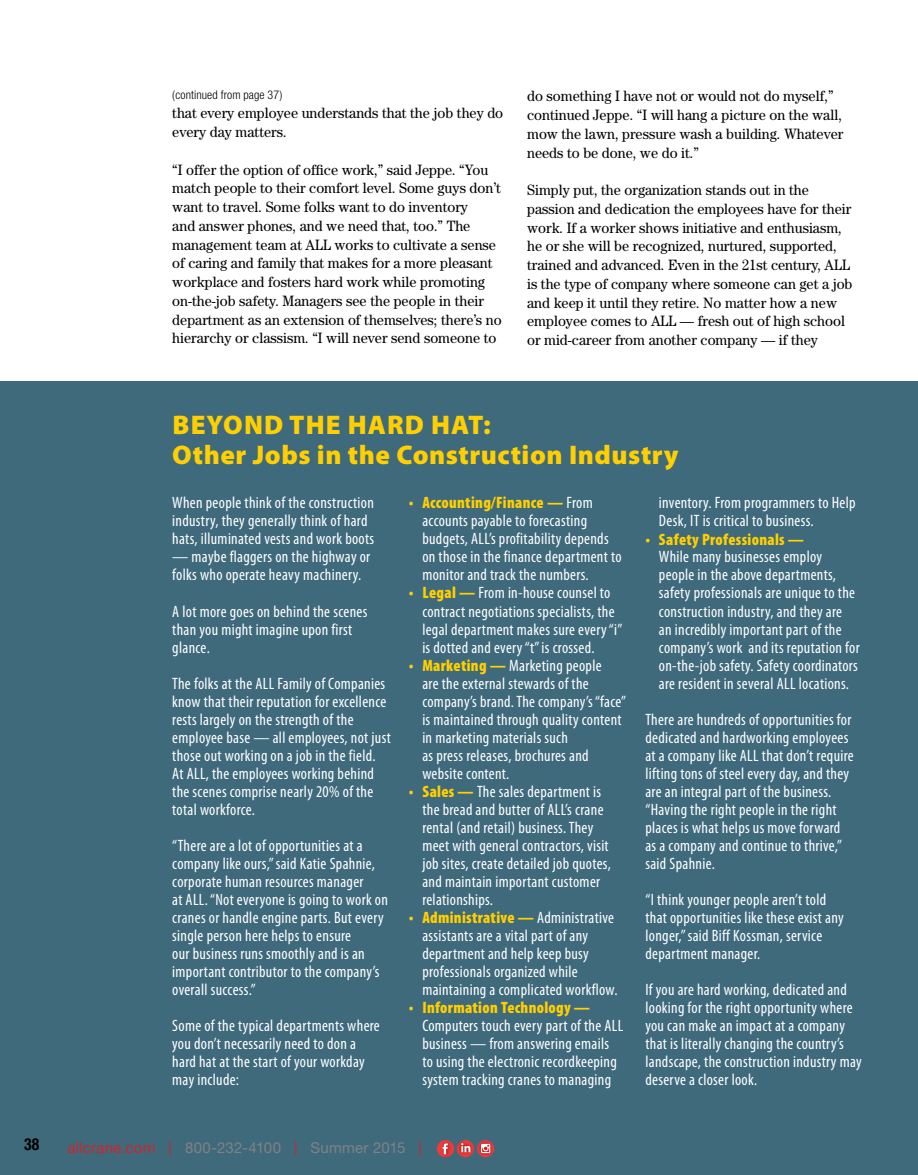
<style>
.page{position:relative;width:918px;height:1175px;background:#fff}
.page>*{position:absolute;margin:0;border:0;box-sizing:border-box;transform-origin:0 0}
.t1{font:900 27px/30px "Myriad Pro";letter-spacing:.02em;color:#ffcf01}
.t2{font:condensed 16.5px/18px "Myriad Pro";letter-spacing:.02em;color:#fff}
.t3{font:900 condensed 16.5px "Myriad Pro";letter-spacing:.02em;color:#ffcf01}
.t4{font:700 condensed 16.5px "Helvetica Neue";color:#000;scale:.95 1}
.t5{font:15px/18.8px "Century";color:#000;scale:.95 1}
.t6{font:15px "Helvetica Neue";letter-spacing:.015em;color:#808285}
.t7{font:300 condensed 12px "Helvetica Neue";letter-spacing:.01em;color:#000}
.s1{font-weight:900;color:#ffcf01}
.s2{color:#d2232a}
</style>
<div class="page">
<div style="left:0;top:381px;width:918px;height:793px;background:#3f6a7c"></div>
<div style="left:437px;top:1140px;width:17px;height:17px;background:#ef3a3b;border-radius:50%"></div>
<img style="left:439px;top:1140px;width:14px;height:18px">
<svg style="left:443px;top:1143px;width:5px;height:11px"></svg>
<div style="left:457px;top:1140px;width:17px;height:17px;background:#ef3a3b;border-radius:50%"></div>
<img style="left:457px;top:1140px;width:11px;height:15px">
<img style="left:460px;top:1141px;width:14px;height:15px">
<svg style="left:461px;top:1143px;width:9px;height:9px"></svg>
<img style="left:477px;top:1140px;width:18px;height:17px">
<svg style="left:481px;top:1143px;width:9px;height:10px"></svg>
<p class="t7" style="left:172px;top:88px;width:112px">(continued from page 37)</p>
<p class="t5" style="left:172px;top:103px;width:350px">that every employee understands that the job they do every day matters.</p>
<p class="t5" style="left:172px;top:160px;width:348px">“I offer the option of office work,” said Jeppe. “You match people to their comfort level. Some guys don’t want to travel. Some folks want to do inventory<br>and answer phones, and we need that, too.” The management team at ALL works to cultivate a sense of caring and family that makes for a more pleasant workplace and fosters hard work while promoting on-the-job safety. Managers see the people in their department as an extension of themselves; there’s no hierarchy or classism. “I will never send someone to</p>
<p class="t5" style="left:527px;top:86px;width:334px">do something I have not or would not do myself,” continued Jeppe. “I will hang a picture on the wall, mow the lawn, pressure wash a building. Whatever needs to be done, we do it.”</p>
<p class="t5" style="left:527px;top:180px;width:344px">Simply put, the organization stands out in the passion and dedication the employees have for their work. If a worker shows initiative and enthusiasm, he or she will be recognized, nurtured, supported, trained and advanced. Even in the 21st century, ALL is the type of company where someone can get a job and keep it until they retire. No matter how a new employee comes to ALL — fresh out of high school or mid-career from another company — if they</p>
<h1 class="t1" style="left:172px;top:408px;width:508px">Beyon d the Hard Hat:<br>Other Jobs in the Construction Industry</h1>
<p class="t2" style="left:172px;top:494px;width:203px">When people think of the construction industry, they generally think of hard hats, illuminated vests and work boots</p>
<p class="t2" style="left:172px;top:548px;width:200px">— maybe flaggers on the highway or folks who operate heavy machinery.</p>
<p class="t2" style="left:172px;top:602px;width:197px">A lot more goes on behind the scenes than you might imagine upon first glance.</p>
<p class="t2" style="left:172px;top:674px;width:220px">The folks at the ALL Family of Companies know that their reputation for excellence rests largely on the strength of the employee base — all employees, not just those out working on a job in the field.<br>At ALL, the employees working behind the scenes comprise nearly 20% of the total workforce.</p>
<p class="t2" style="left:172px;top:836px;width:217px">“There are a lot of opportunities at a company like ours,” said Katie Spahnie, corporate human resources manager<br>at ALL. “Not everyone is going to work on cranes or handle engine parts. But every single person here helps to ensure<br>our business runs smoothly and is an important contributor to the company’s overall success.”</p>
<p class="t2" style="left:172px;top:1016px;width:209px">Some of the typical departments where you don’t necessarily need to don a hard hat at the start of your workday may include:</p>
<p class="t2" style="left:422px;top:494px;width:201px;text-indent:-14px"><span class="s1">• Accounting/Finance —</span> From accounts payable to forecasting budgets, ALL’s profitability depends on those in the finance department to monitor and track the numbers.</p>
<p class="t2" style="left:422px;top:584px;width:202px;text-indent:-14px"><span class="s1">• Legal —</span> From in-house counsel to contract negotiations specialists, the legal department makes sure every “i” is dotted and every “t” is crossed.</p>
<p class="t2" style="left:422px;top:656px;width:205px;text-indent:-14px"><span class="s1">• Marketing —</span> Marketing people<br>are the external stewards of the company’s brand. The company’s “face” is maintained through quality content in marketing materials such<br>as press releases, brochures and website content.</p>
<p class="t2" style="left:422px;top:782px;width:190px;text-indent:-14px"><span class="s1">• Sales —</span> The sales department is the bread and butter of ALL’s crane rental (and retail) business. They meet with general contractors, visit job sites, create detailed job quotes, and maintain important customer relationships.</p>
<p class="t2" style="left:422px;top:908px;width:197px;text-indent:-14px"><span class="s1">• Administrative —</span> Administrative assistants are a vital part of any department and help keep busy professionals organized while maintaining a complicated workflow.</p>
<p class="t3" style="left:409px;top:996px;width:183px">• Information Technology —</p>
<p class="t2" style="left:422px;top:1016px;width:202px">Computers touch every part of the ALL business — from answering emails to using the electronic recordkeeping system tracking cranes to managing</p>
<p class="t2" style="left:659px;top:494px;width:198px">inventory. From programmers to Help<br>Desk, IT is critical to business.</p>
<p class="t3" style="left:645px;top:528px;width:160px">• Safety Professionals —</p>
<p class="t2" style="left:659px;top:548px;width:202px">While many businesses employ people in the above departments, safety professionals are unique to the construction industry, and they are<br>an incredibly important part of the company’s work and its reputation for on-the-job safety. Safety coordinators are resident in several ALL locations.</p>
<p class="t2" style="left:645px;top:710px;width:210px">There are hundreds of opportunities for dedicated and hardworking employees at a company like ALL that don’t require lifting tons of steel every day, and they are an integral part of the business. “Having the right people in the right places is what helps us move forward as a company and continue to thrive,” said Spahnie.</p>
<p class="t2" style="left:645px;top:890px;width:200px">“I think younger people aren’t told that opportunities like these exist any longer,” said Biff Kossman, service department manager.</p>
<p class="t2" style="left:645px;top:980px;width:218px">If you are hard working, dedicated and looking for the right opportunity where you can make an impact at a company that is literally changing the country’s landscape, the construction industry may deserve a closer look.</p>
<p class="t4" style="left:24px;top:1133px;width:18px">38</p>
<p class="t6" style="left:68px;top:1138px;width:356px"><span class="s2">allcrane.com |</span> 800-232-4100 <span class="s2">|</span> Summer 2015 <span class="s2">|</span></p>
</div>
